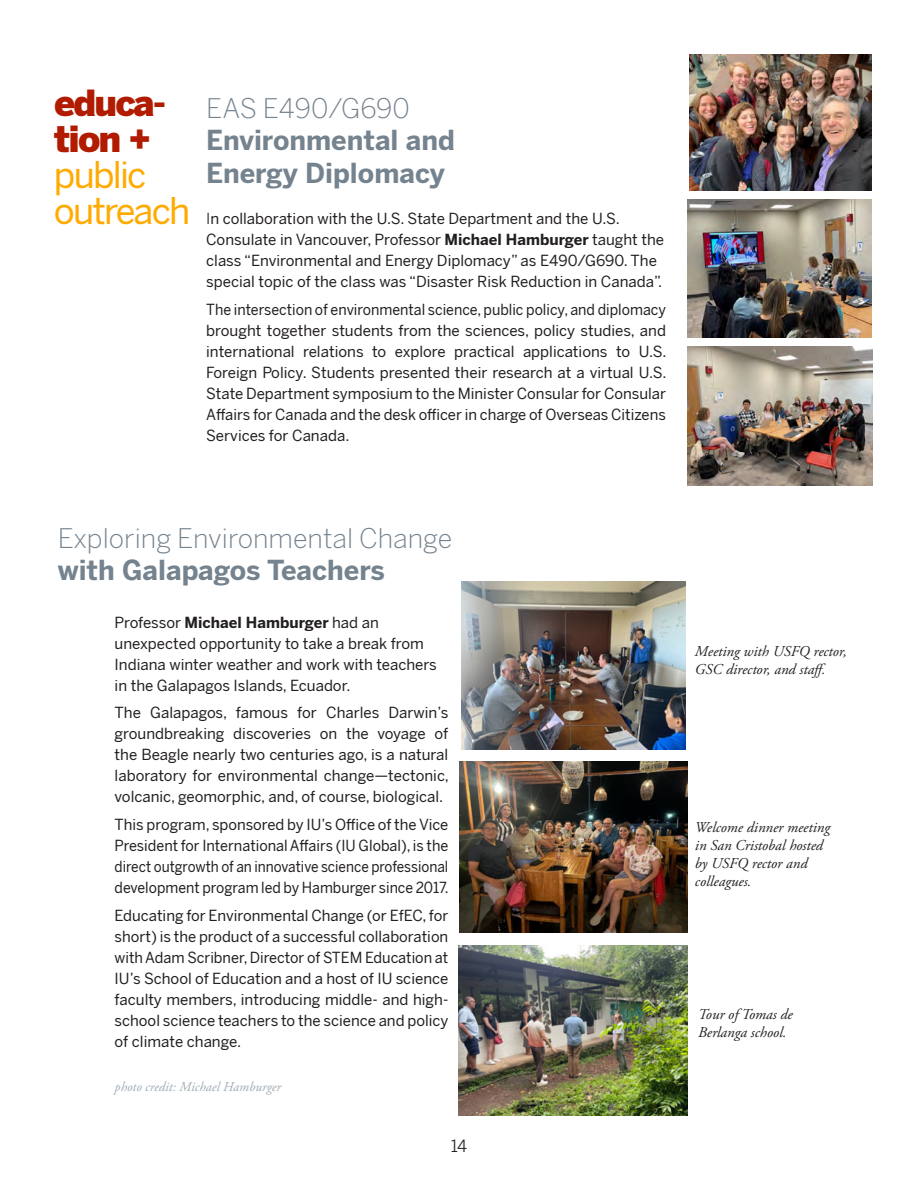
<style>
.page{position:relative;width:918px;height:1188px;background:#fff}
.page>*{position:absolute;margin:0;border:0;box-sizing:border-box;transform-origin:0 0}
.t1{font:36px/36px "Benton Sans";letter-spacing:-.05em;color:#fa0}
.t2{font:300 27px/32.4px "Benton Sans";color:#75838f}
.t3{font:700 27px/32.4px "Benton Sans";color:#75838f}
.t4{font:16.5px "Benton Sans";color:#231f20}
.t5{font:15px/21px "Benton Sans";color:#231f20;text-align:justify}
.t6{font:15px/21px "Benton Sans";color:#231f20;text-align:justify;scale:.95 1}
.t7{font:italic 15px/18px "Adobe Garamond Pro";color:#231f20}
.t8{font:italic 13.5px "Adobe Garamond Pro";color:#a1acb5}
.s1{font-weight:900;color:#b11c00}
.s2{font-weight:300}
.s3{font-style:inherit}
.s4{font-weight:700}
</style>
<div class="page">
<img style="left:688px;top:347px;width:184px;height:138px">
<img style="left:688px;top:200px;width:184px;height:137px">
<img style="left:690px;top:54px;width:182px;height:136px">
<img style="left:461px;top:581px;width:225px;height:168px">
<img style="left:459px;top:762px;width:229px;height:171px">
<img style="left:459px;top:945px;width:229px;height:171px">
<h2 class="t1" style="left:54px;top:85px;width:138px"><span class="s1">educa&shy;tion + </span>public outreach</h2>
<h3 class="t3" style="left:206px;top:92px;width:250px"><span class="s2">EAS E490/G690<br></span>Environmental and<br>Energy Diplomacy</h3>
<p class="t5" style="left:206px;top:208px;width:459px;text-align:left"><span class="s3">I</span>n collaboration with the U.S. State Department and the U.S.<br>Consulate in Vancouver, Professor <span class="s4">Michael Hamburger</span> taught the class “Environmental and Energy Diplomacy” as E490/G690. The special topic of the class was “Disaster Risk Reduction in Canada”.</p>
<p class="t6" style="left:206px;top:299px;width:486px">The intersection of environmental science, public policy, and diplomacy brought together students from the sciences, policy studies, and international relations to explore practical applications to U.S.<br>Foreign Policy. Students presented their research at a virtual U.S.<br>State Department symposium to the Minister Consular for Consular Affairs for Canada and the desk officer in charge of Overseas Citizens Services for Canada.</p>
<h3 class="t2" style="left:58px;top:522px;width:396px">Exploring Environmental Change <span class="s4">with Galapagos Teachers</span></h3>
<p class="t5" style="left:115px;top:612px;width:324px;text-align:left">Professor <span class="s4">Michael Hamburger</span> had an unexpected opportunity to take a break from Indiana winter weather and work with teachers in the Galapagos Islands, Ecuador.</p>
<p class="t5" style="left:115px;top:702px;width:336px">The Galapagos, famous for Charles Darwin’s groundbreaking discoveries on the voyage of the Beagle nearly two centuries ago, is a natural laboratory for environmental change—tectonic, volcanic, geomorphic, and, of course, biological.</p>
<p class="t5" style="left:115px;top:814px;width:336px">This program, sponsored by IU’s Office of the Vice President for International Affairs (IU Global), is the direct outgrowth of an innovative science professional development program led by Hamburger since 2017.</p>
<p class="t5" style="left:115px;top:905px;width:335px">Educating for Environmental Change (or EfEC, for short) is the product of a successful collaboration with Adam Scribner, Director of STEM Education at IU’s School of Education and a host of IU science faculty members, introducing middle- and high&shy;school science teachers to the science and policy of climate change.</p>
<p class="t8" style="left:115px;top:1078px;width:168px">photo credit: Michael Hamburger</p>
<p class="t4" style="left:451px;top:1136px;width:18px">14</p>
<p class="t7" style="left:695px;top:642px;width:153px">Meeting with USFQ rector,<br>GSC director, and staff.</p>
<p class="t7" style="left:695px;top:818px;width:137px">Welcome dinner meeting in San Cristobal hosted by USFQ rector and colleagues.</p>
<p class="t7" style="left:698px;top:1006px;width:96px">Tour of Tomas de<br>Berlanga school.</p>
</div>
